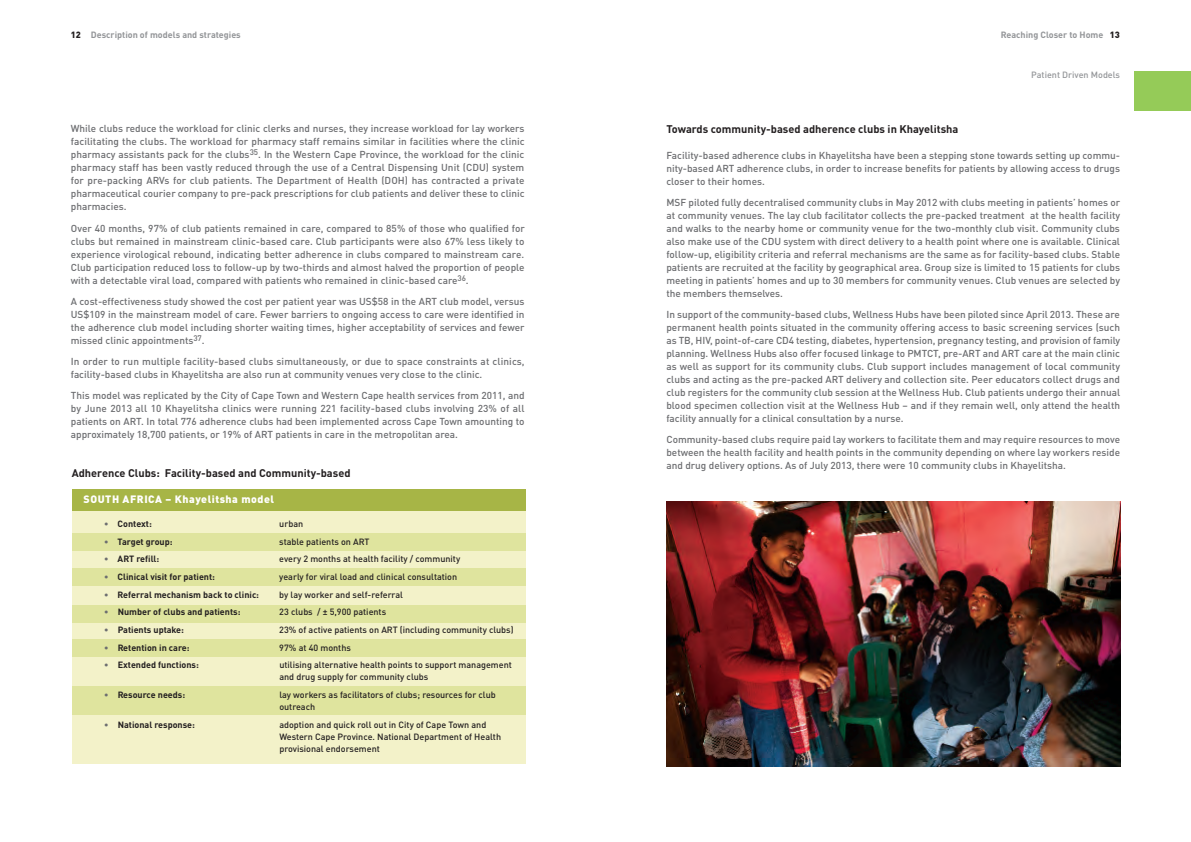
<style>
.page{position:relative;width:1191px;height:842px;background:#fff}
.page>*{position:absolute;margin:0;border:0;box-sizing:border-box;transform-origin:0 0}
.t1{font:700 11px "DIN Pro";color:#231f20}
.t2{font:900 10.6px "DIN Pro";letter-spacing:.05em;color:#fff}
.t3{font:500 10px/13px "DIN Pro";color:#6c6d70;text-align:justify}
.t4{font:500 9px/12px "DIN Pro";color:#231f20}
.t5{font:700 9px "DIN Pro";color:#231f20}
.t6{font:700 9px "DIN Pro";color:#939598}
.t7{font:500 9px "DIN Pro";color:#939598}
.s1{font-weight:900;color:#231f20}
.s2{color:#6c6d70}
</style>
<div class="page">
<div style="left:72px;top:489px;width:453px;height:275px;background:#f3f2c9"></div>
<div style="left:72px;top:489px;width:453px;height:22px;background:#a7b546"></div>
<div style="left:72px;top:533px;width:453px;height:17px;background:#dfe49e"></div>
<div style="left:72px;top:568px;width:453px;height:17px;background:#dfe49e"></div>
<div style="left:72px;top:605px;width:453px;height:17px;background:#dfe49e"></div>
<div style="left:72px;top:640px;width:453px;height:17px;background:#dfe49e"></div>
<div style="left:72px;top:687px;width:453px;height:28px;background:#dfe49e"></div>
<div style="left:1134px;top:71px;width:57px;height:40px;background:#95cb58"></div>
<img style="left:666px;top:502px;width:454px;height:265px">
<p class="t6" style="left:71px;top:32px;width:171px"><span class="s1">12</span> Description of models and strategies</p>
<p class="t3" style="left:71px;top:123px;width:455px">While clubs reduce the workload for clinic clerks and nurses, they increase workload for lay workers facilitating the clubs. The workload for pharmacy staff remains similar in facilities where the clinic pharmacy assistants pack for the clubs<sup>35</sup>. In the Western Cape Province, the workload for the clinic pharmacy staff has been vastly reduced through the use of a Central Dispensing Unit (CDU) system for pre-packing ARVs for club patients. The Department of Health (DOH) has contracted a private pharmaceutical courier company to pre-pack prescriptions for club patients and deliver these to clinic pharmacies.</p>
<p class="t3" style="left:71px;top:223px;width:455px">Over 40 months, 97% of club patients remained in care, compared to 85% of those who qualified for clubs but remained in mainstream clinic-based care. Club participants were also 67% less likely to experience virological rebound, indicating better adherence in clubs compared to mainstream care.<br>Club participation reduced loss to follow-up by two-thirds and almost halved the proportion of people with a detectable viral load, compared with patients who remained in clinic-based care<sup>36</sup>.</p>
<p class="t3" style="left:71px;top:296px;width:455px">A cost-effectiveness study showed the cost per patient year was US$58 in the ART club model, versus US$109 in the mainstream model of care. Fewer barriers to ongoing access to care were identified in the adherence club model including shorter waiting times, higher acceptability of services and fewer missed clinic appointments<sup>37</sup>.</p>
<p class="t3" style="left:71px;top:356px;width:455px">In order to run multiple facility-based clubs simultaneously, or due to space constraints at clinics, facility-based clubs in Khayelitsha are also run at community venues very close to the clinic.</p>
<p class="t3" style="left:71px;top:390px;width:455px">This model was replicated by the City of Cape Town and Western Cape health services from 2011, and by June 2013 all 10 Khayelitsha clinics were running 221 facility-based clubs involving 23% of all patients on ART. In total 776 adherence clubs had been implemented across Cape Town amounting to approximately 18,700 patients, or 19% of ART patients in care in the metropolitan area.</p>
<p class="t1" style="left:72px;top:469px;width:280px">Adherence Clubs: Facility-based and Community-based</p>
<p class="t2" style="left:84px;top:495px;width:192px">SOUTH AFRICA – Khayelitsha model</p>
<p class="t5" style="left:104px;top:520px;width:49px"><span class="s2">•</span> Context:</p>
<p class="t4" style="left:279px;top:519px;width:25px">urban</p>
<p class="t5" style="left:104px;top:538px;width:70px"><span class="s2">•</span> Target group:</p>
<p class="t4" style="left:279px;top:536px;width:92px">stable patients on ART</p>
<p class="t5" style="left:104px;top:556px;width:57px"><span class="s2">•</span> ART refill:</p>
<p class="t4" style="left:279px;top:554px;width:182px">every 2 months at health facility / community</p>
<p class="t5" style="left:104px;top:573px;width:112px"><span class="s2">•</span> Clinical visit for patient:</p>
<p class="t4" style="left:279px;top:572px;width:179px">yearly for viral load and clinical consultation</p>
<p class="t5" style="left:104px;top:591px;width:156px"><span class="s2">•</span> Referral mechanism back to clinic:</p>
<p class="t4" style="left:279px;top:589px;width:125px">by lay worker and self-referral</p>
<p class="t5" style="left:104px;top:609px;width:138px"><span class="s2">•</span> Number of clubs and patients:</p>
<p class="t4" style="left:279px;top:607px;width:108px">23 clubs / ± 5,900 patients</p>
<p class="t5" style="left:104px;top:626px;width:81px"><span class="s2">•</span> Patients uptake:</p>
<p class="t4" style="left:279px;top:625px;width:236px">23% of active patients on ART (including community clubs)</p>
<p class="t5" style="left:104px;top:644px;width:87px"><span class="s2">•</span> Retention in care:</p>
<p class="t4" style="left:279px;top:642px;width:73px">97% at 40 months</p>
<p class="t5" style="left:104px;top:662px;width:96px"><span class="s2">•</span> Extended functions:</p>
<p class="t4" style="left:279px;top:660px;width:234px">utilising alternative health points to support management and drug supply for community clubs</p>
<p class="t5" style="left:104px;top:691px;width:82px"><span class="s2">•</span> Resource needs:</p>
<p class="t4" style="left:279px;top:690px;width:218px">lay workers as facilitators of clubs; resources for club outreach</p>
<p class="t5" style="left:104px;top:721px;width:92px"><span class="s2">•</span> National response:</p>
<p class="t4" style="left:279px;top:719px;width:223px">adoption and quick roll out in City of Cape Town and<br>Western Cape Province. National Department of Health provisional endorsement</p>
<p class="t6" style="left:1001px;top:32px;width:121px">Reaching Closer to Home <span class="s1">13</span></p>
<p class="t7" style="left:1031px;top:71px;width:90px">Patient Driven Models</p>
<p class="t1" style="left:666px;top:125px;width:293px">Towards community-based adherence clubs in Khayelitsha</p>
<p class="t3" style="left:666px;top:150px;width:455px">Facility-based adherence clubs in Khayelitsha have been a stepping stone towards setting up commu&shy;nity-based ART adherence clubs, in order to increase benefits for patients by allowing access to drugs closer to their homes.</p>
<p class="t3" style="left:666px;top:197px;width:455px">MSF piloted fully decentralised community clubs in May 2012 with clubs meeting in patients’ homes or at community venues. The lay club facilitator collects the pre-packed treatment at the health facility and walks to the nearby home or community venue for the two-monthly club visit. Community clubs also make use of the CDU system with direct delivery to a health point where one is available. Clinical follow-up, eligibility criteria and referral mechanisms are the same as for facility-based clubs. Stable patients are recruited at the facility by geographical area. Group size is limited to 15 patients for clubs meeting in patients’ homes and up to 30 members for community venues. Club venues are selected by the members themselves.</p>
<p class="t3" style="left:666px;top:309px;width:455px">In support of the community-based clubs, Wellness Hubs have been piloted since April 2013. These are permanent health points situated in the community offering access to basic screening services (such as TB, HIV, point-of-care CD4 testing, diabetes, hypertension, pregnancy testing, and provision of family planning. Wellness Hubs also offer focused linkage to PMTCT, pre-ART and ART care at the main clinic as well as support for its community clubs. Club support includes management of local community clubs and acting as the pre-packed ART delivery and collection site. Peer educators collect drugs and club registers for the community club session at the Wellness Hub. Club patients undergo their annual blood specimen collection visit at the Wellness Hub – and if they remain well, only attend the health facility annually for a clinical consultation by a nurse.</p>
<p class="t3" style="left:666px;top:434px;width:455px">Community-based clubs require paid lay workers to facilitate them and may require resources to move between the health facility and health points in the community depending on where lay workers reside and drug delivery options. As of July 2013, there were 10 community clubs in Khayelitsha.</p>
</div>
